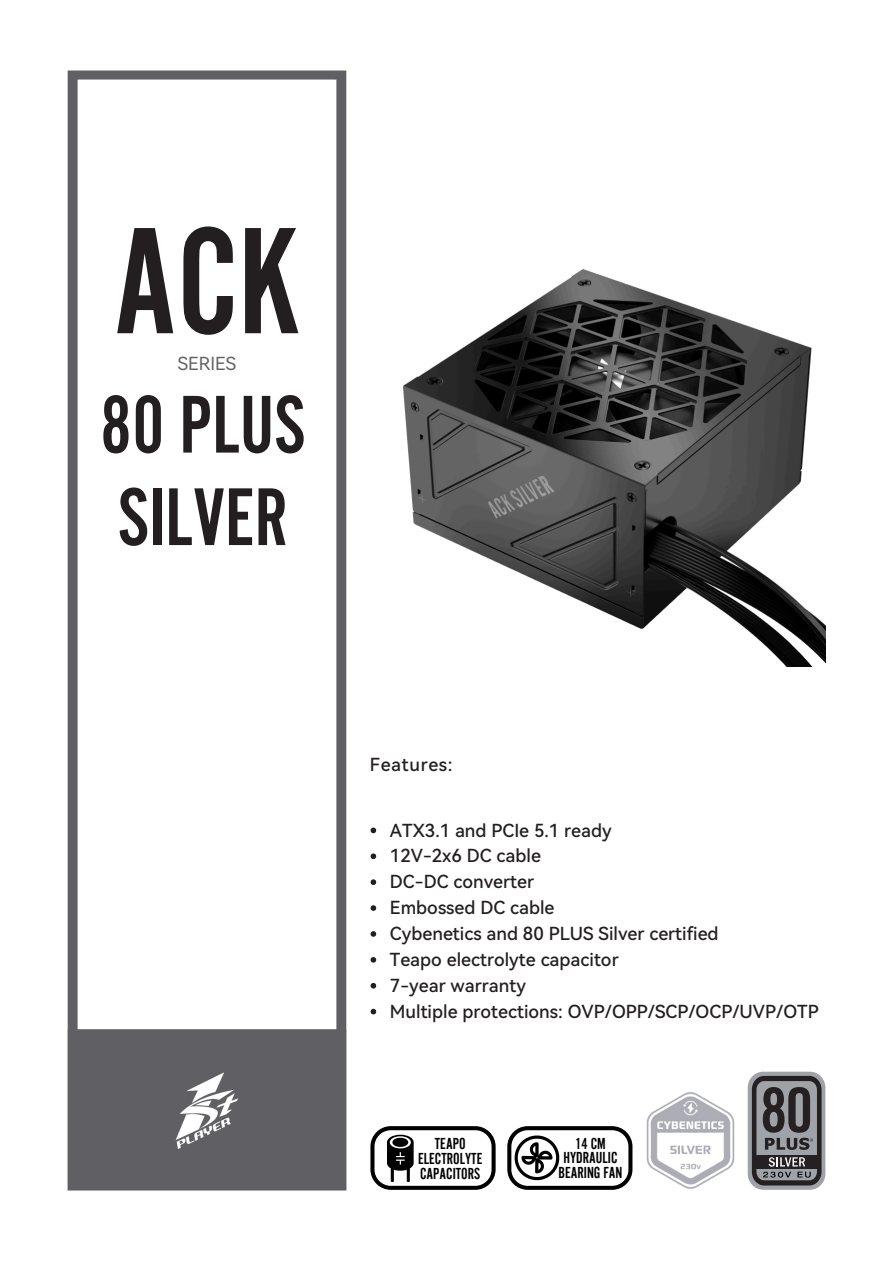
<style>
.page{position:relative;width:894px;height:1264px;background:#fff}
.page>*{position:absolute;margin:0;border:0;box-sizing:border-box;transform-origin:0 0}
.t1{font:157.65px "Alternate Gothic Pro No 2";color:#231f20}
.t2{font:85.05px/92.4px "Alternate Gothic Pro No 2";color:#231f20}
.t3{font:18px "Harmony OS Sans SC Medium";color:#231f20}
.t4{font:18px "Harmony OS Sans SC Medium";letter-spacing:.035em;color:#231f20}
.t5{font:18px "Harmony OS Sans SC";color:#626365}
.t6{font:16.5px/14.5px "Alternate Gothic Pro No 2";color:#000;text-align:center}
</style>
<div class="page">
<img style="left:67px;top:70px;width:280px;height:1121px">
<svg style="left:507px;top:1126px;width:125px;height:63px"></svg>
<svg style="left:370px;top:1126px;width:125px;height:63px"></svg>
<img style="left:403px;top:269px;width:422px;height:397px">
<svg style="left:747px;top:1071px;width:78px;height:118px"></svg>
<svg style="left:751px;top:1075px;width:70px;height:110px;background:#626164"></svg>
<img style="left:646px;top:1092px;width:89px;height:97px">
<svg style="left:370px;top:827px;width:6px;height:6px"></svg>
<svg style="left:370px;top:853px;width:6px;height:6px"></svg>
<svg style="left:370px;top:879px;width:6px;height:6px"></svg>
<svg style="left:370px;top:905px;width:6px;height:5px"></svg>
<svg style="left:370px;top:931px;width:6px;height:5px"></svg>
<svg style="left:370px;top:957px;width:6px;height:5px"></svg>
<svg style="left:370px;top:982px;width:6px;height:6px"></svg>
<svg style="left:370px;top:1008px;width:6px;height:6px"></svg>
<h4 class="t1" style="left:113px;top:201px;width:189px">ACK</h4>
<p class="t5" style="left:178px;top:353px;width:60px">SERIES</p>
<p class="t2" style="left:100px;top:378px;width:207px">80 PLUS<br>SILVER</p>
<p class="t4" style="left:370px;top:754px;width:84px">Features:</p>
<p class="t3" style="left:390px;top:819px;width:223px">ATX3.1 and PCIe 5.1 ready</p>
<p class="t3" style="left:390px;top:845px;width:152px">12V-2x6 DC cable</p>
<p class="t3" style="left:390px;top:871px;width:146px">DC-DC converter</p>
<p class="t3" style="left:390px;top:897px;width:166px">Embossed DC cable</p>
<p class="t3" style="left:390px;top:923px;width:330px">Cybenetics and 80 PLUS Silver certified</p>
<p class="t3" style="left:390px;top:949px;width:230px">Teapo electrolyte capacitor</p>
<p class="t3" style="left:390px;top:975px;width:138px">7-year warranty</p>
<p class="t3" style="left:390px;top:1001px;width:430px">Multiple protections: OVP/OPP/SCP/OCP/UVP/OTP</p>
<h3 class="t6" style="left:418px;top:1136px;width:66px">TEAPO<br>ELECTROLYTE<br>CAPACITORS</h3>
<h1 class="t6" style="left:558px;top:1135px;width:66px">14 CM<br>HYDRAULIC<br>BEARING FAN</h1>
</div>
